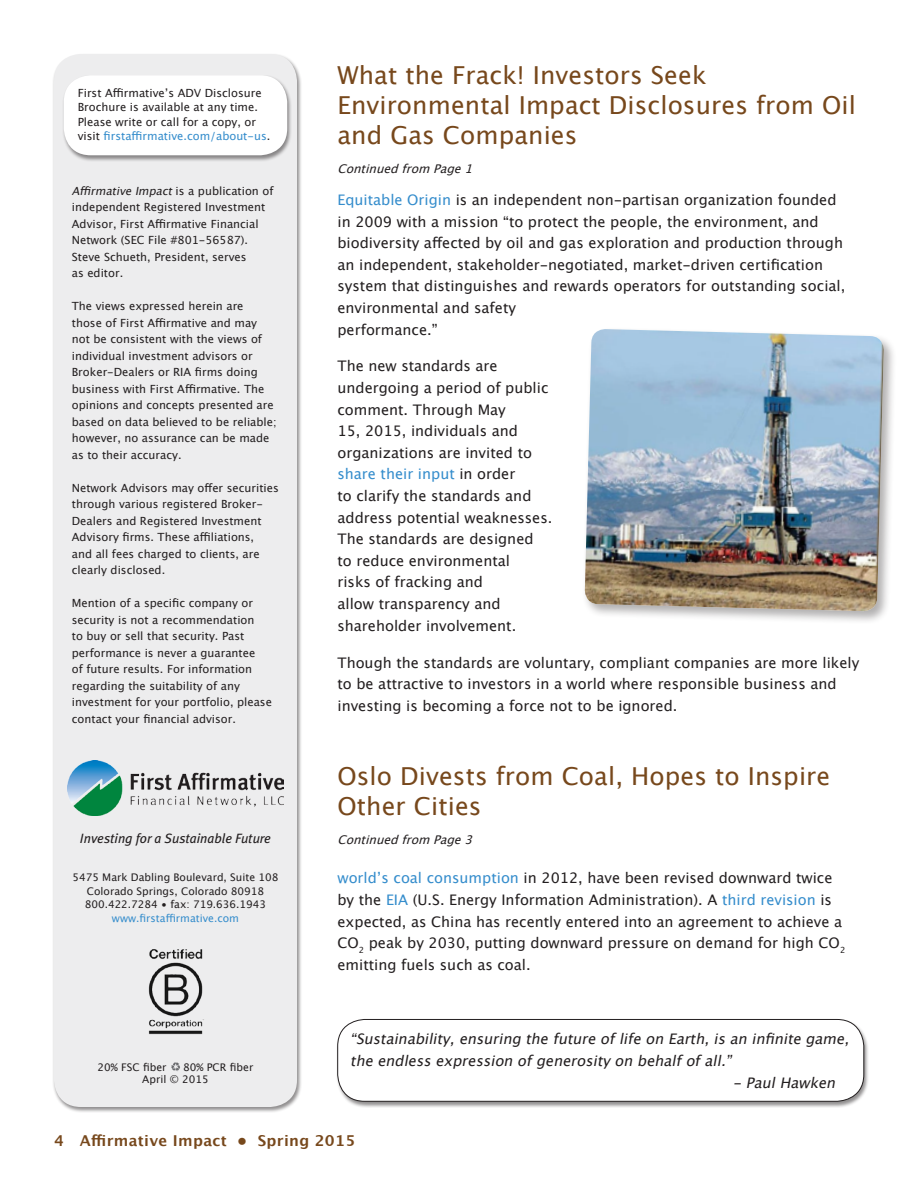
<style>
.page{position:relative;width:918px;height:1188px;background:#fff}
.page>*{position:absolute;margin:0;border:0;box-sizing:border-box;transform-origin:0 0}
.Article_Title{font:24.75px/30px "Lucida Grande";letter-spacing:.005em;color:#77481c}
.t1{font:700 15px "Lucida Grande";letter-spacing:.02em;color:#77481c}
.Article_body{font:14.55px/21.6px "Lucida Grande";color:#231f20}
.Article_body-2{font:italic 14.55px "Lucida Grande";color:#231f20}
.t2{font:italic 13.5px "Meta Plus";color:#231f20}
.Article_Continuation{font:italic 12px "Lucida Grande";color:#231f20}
.Disclaimer{font:11.25px/16.5px "Lucida Grande";color:#231f20}
.t3{font:10.5px "Lucida Grande";color:#231f20}
.t4{font:10.5px "Lucida Grande";color:#358dcc}
.s1{color:#358dcc}
.s2{font-style:italic}
</style>
<div class="page">
<div style="left:336px;top:1019px;width:533px;height:89px;background:#231f20;opacity:.5"></div>
<div style="left:338px;top:1019px;width:526px;height:82px;background:#fff;border-radius:27px"></div>
<div style="left:338px;top:1019px;width:526px;height:82px;border:1px solid #231f20;border-radius:27px"></div>
<div style="left:52px;top:54px;width:250px;height:1060px;background:#231f20;opacity:.5"></div>
<div style="left:54px;top:54px;width:243px;height:1053px;background:#ededee;border-radius:27px"></div>
<div style="left:62px;top:75px;width:231px;height:87px;background:#231f20;opacity:.5"></div>
<div style="left:64px;top:75px;width:223px;height:80px;background:#fff;border-radius:27px"></div>
<img style="left:148px;top:949px;width:56px;height:86px">
<img style="left:68px;top:760px;width:216px;height:55px">
<svg style="left:171px;top:1063px;width:9px;height:8px"></svg>
<div style="left:582px;top:327px;width:315px;height:298px;background:#231f20;opacity:.35"></div>
<img style="left:585px;top:329px;width:299px;height:282px">
<p class="Disclaimer" style="left:78px;top:86px;width:194px;line-height:14.5px">First Affirmative’s ADV Disclosure Brochure is available at any time.<br>Please write or call for a copy, or visit <span class="s1">firstaffirmative.com/about-us</span>.</p>
<p class="Disclaimer" style="left:72px;top:183px;width:203px"><span class="s2">AffirmativeImpact</span>i s a p u b l i c at i o n o f independent Registered Investment<br>Advisor, First Affirmative Financial<br>Network (SEC File #801-56587).<br>Steve Schueth, President, serves<br>as editor.</p>
<p class="Disclaimer" style="left:72px;top:298px;width:206px">The views expressed herein are<br>those of First Affirmative and may not be consistent with the views of individual investment advisors or Broker-Dealers or RIA firms doing business with First Affirmative. The opinions and concepts presented are based on data believed to be reliable; however, no assurance can be made as to their accuracy.</p>
<p class="Disclaimer" style="left:72px;top:480px;width:209px">Network Advisors may offer securities through various registered Broker-Dealers and Registered Investment Advisory firms. These affiliations,<br>and all fees charged to clients, are clearly disclosed.</p>
<p class="Disclaimer" style="left:72px;top:595px;width:202px">Mention of a specific company or security is not a recommendation<br>to buy or sell that security. Past performance is never a guarantee<br>of future results. For information regarding the suitability of any investment for your portfolio, please contact your financial advisor.</p>
<p class="Article_Title" style="left:338px;top:60px;width:520px">What the Frack! Investors Seek<br>Environmental Impact Disclosures from Oil and Gas Companies</p>
<p class="Article_Continuation" style="left:338px;top:161px;width:142px">ContinuedfromPage1</p>
<p class="Article_body" style="left:338px;top:189px;width:509px"><span class="s1">Equitable Origin</span> is an independent non-partisan organization founded in 2009 with a mission “to protect the people, the environment, and biodiversity affected by oil and gas exploration and production through an independent, stakeholder-negotiated, market-driven certification system that distinguishes and rewards operators for outstanding social, environmental and safety<br>performance.”</p>
<p class="Article_body" style="left:338px;top:356px;width:216px">The new standards are undergoing a period of public comment. Through May<br>15, 2015, individuals and organizations are invited to <span class="s1">share their input</span> in order<br>to clarify the standards and address potential weaknesses.<br>The standards are designed<br>to reduce environmental<br>risks of fracking and<br>allow transparency and shareholder involvement.</p>
<p class="Article_body" style="left:338px;top:652px;width:523px">Though the standards are voluntary, compliant companies are more likely to be attractive to investors in a world where responsible business and investing is becoming a force not to be ignored.</p>
<p class="Article_Title" style="left:338px;top:762px;width:494px">Oslo Divests from Coal, Hopes to Inspire<br>Other Cities</p>
<p class="t2" style="left:80px;top:831px;width:193px">Investing for a Sustainable Future</p>
<p class="Article_Continuation" style="left:338px;top:833px;width:142px">ContinuedfromPage3</p>
<p class="t3" style="left:72px;top:872px;width:208px">5475 Mark Dabling Boulevard, Suite 108</p>
<p class="t3" style="left:87px;top:885px;width:179px">Colorado Springs, Colorado 80918</p>
<p class="t3" style="left:85px;top:899px;width:183px">800.422.7284 • fax: 719.636.1943</p>
<p class="t4" style="left:112px;top:912px;width:129px">www.firstaffirmative.com</p>
<p class="t3" style="left:98px;top:1061px;width:70px">20% FSC fiber</p>
<p class="t3" style="left:183px;top:1061px;width:72px">80% PCR fiber</p>
<p class="t3" style="left:142px;top:1074px;width:68px">April © 2015</p>
<p class="Article_body" style="left:338px;top:868px;width:509px"><span class="s1">world’s coal consumption</span> in 2012, have been revised downward twice by the <span class="s1">EIA</span> (U.S. Energy Information Administration). A <span class="s1">third revision</span> is expected, as China has recently entered into an agreement to achieve a CO<sub>2</sub> peak by 2030, putting downward pressure on demand for high CO<sub>2 </sub>emitting fuels such as coal.</p>
<p class="Article_body-2" style="left:350px;top:1031px;width:505px">“Sustainability,ensuring thefutureoflifeonEarth,isaninfinitegame,</p>
<p class="Article_body-2" style="left:350px;top:1053px;width:388px">theendlessexpressionofgenerosityonbehalfofall.”</p>
<p class="Article_body-2" style="left:733px;top:1074px;width:109px">-PaulHawken</p>
<p class="t1" style="left:54px;top:1129px;width:303px">4 Affirmative Impact • Spring 2015</p>
</div>
